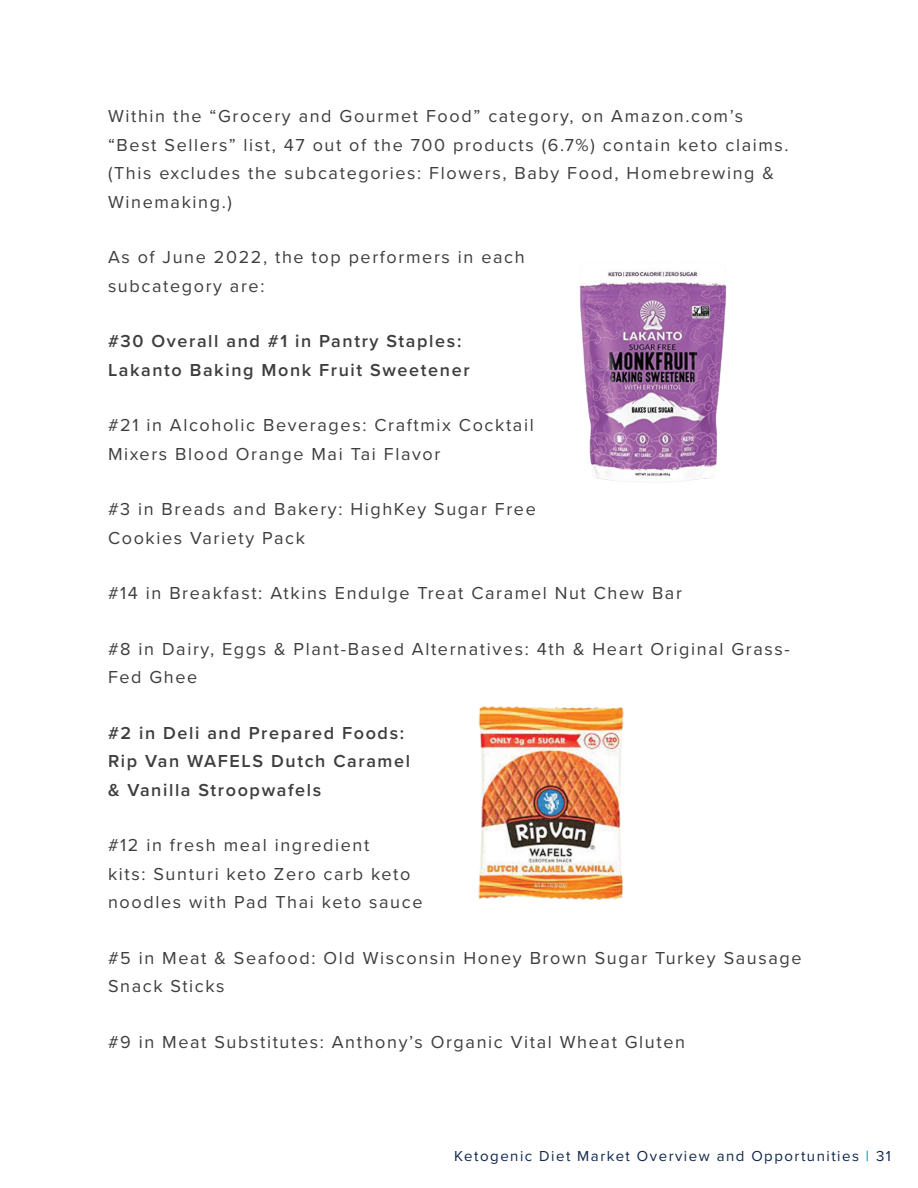
<style>
.page{position:relative;width:918px;height:1188px;background:#fff}
.page>*{position:absolute;margin:0;border:0;box-sizing:border-box;transform-origin:0 0}
.t1{font:18px/28.5px "Proxima Nova";letter-spacing:.09em;color:#3e3e3f}
.t2{font:600 18px/28.5px "Proxima Nova";letter-spacing:.09em;color:#3e3e3f}
.t3{font:15px "Proxima Nova";letter-spacing:.1em;color:#10274a}
.s1{font-weight:700;color:#18b2e4}
</style>
<div class="page">
<img style="left:580px;top:271px;width:147px;height:212px">
<img style="left:478px;top:706px;width:146px;height:194px">
<p class="t1" style="left:108px;top:101px;width:682px">Within the “Grocery and Gourmet Food” category, on Amazon.com’s “Best Sellers” list, 47 out of the 700 products (6.7%) contain keto claims. (This excludes the subcategories: Flowers, Baby Food, Homebrewing &amp; Winemaking.)</p>
<p class="t1" style="left:108px;top:242px;width:418px">As of June 2022, the top performers in each subcategory are:</p>
<p class="t2" style="left:108px;top:326px;width:363px">#30 Overall and #1 in Pantry Staples:<br>Lakanto Baking Monk Fruit Sweetener</p>
<p class="t1" style="left:108px;top:410px;width:427px">#21 in Alcoholic Beverages: Craftmix Cocktail<br>Mixers Blood Orange Mai Tai Flavor</p>
<p class="t1" style="left:108px;top:494px;width:429px">#3 in Breads and Bakery: HighKey Sugar Free<br>Cookies Variety Pack</p>
<p class="t1" style="left:108px;top:578px;width:576px">#14 in Breakfast: Atkins Endulge Treat Caramel Nut Chew Bar</p>
<p class="t1" style="left:108px;top:634px;width:683px">#8 in Dairy, Eggs &amp; Plant-Based Alternatives: 4th &amp; Heart Original Grass-<br>Fed Ghee</p>
<p class="t2" style="left:108px;top:718px;width:304px">#2 in Deli and Prepared Foods:<br>Rip Van WAFELS Dutch Caramel &amp; Vanilla Stroopwafels</p>
<p class="t1" style="left:108px;top:830px;width:316px">#12 in fresh meal ingredient<br>kits: Sunturi keto Zero carb keto noodles with Pad Thai keto sauce</p>
<p class="t1" style="left:108px;top:943px;width:695px">#5 in Meat &amp; Seafood: Old Wisconsin Honey Brown Sugar Turkey Sausage<br>Snack Sticks</p>
<p class="t1" style="left:108px;top:1027px;width:579px">#9 in Meat Substitutes: Anthony’s Organic Vital Wheat Gluten</p>
<p class="t3" style="left:454px;top:1145px;width:438px">Ketogenic Diet Market Overview and Opportunities <span class="s1">|</span> 31</p>
</div>
